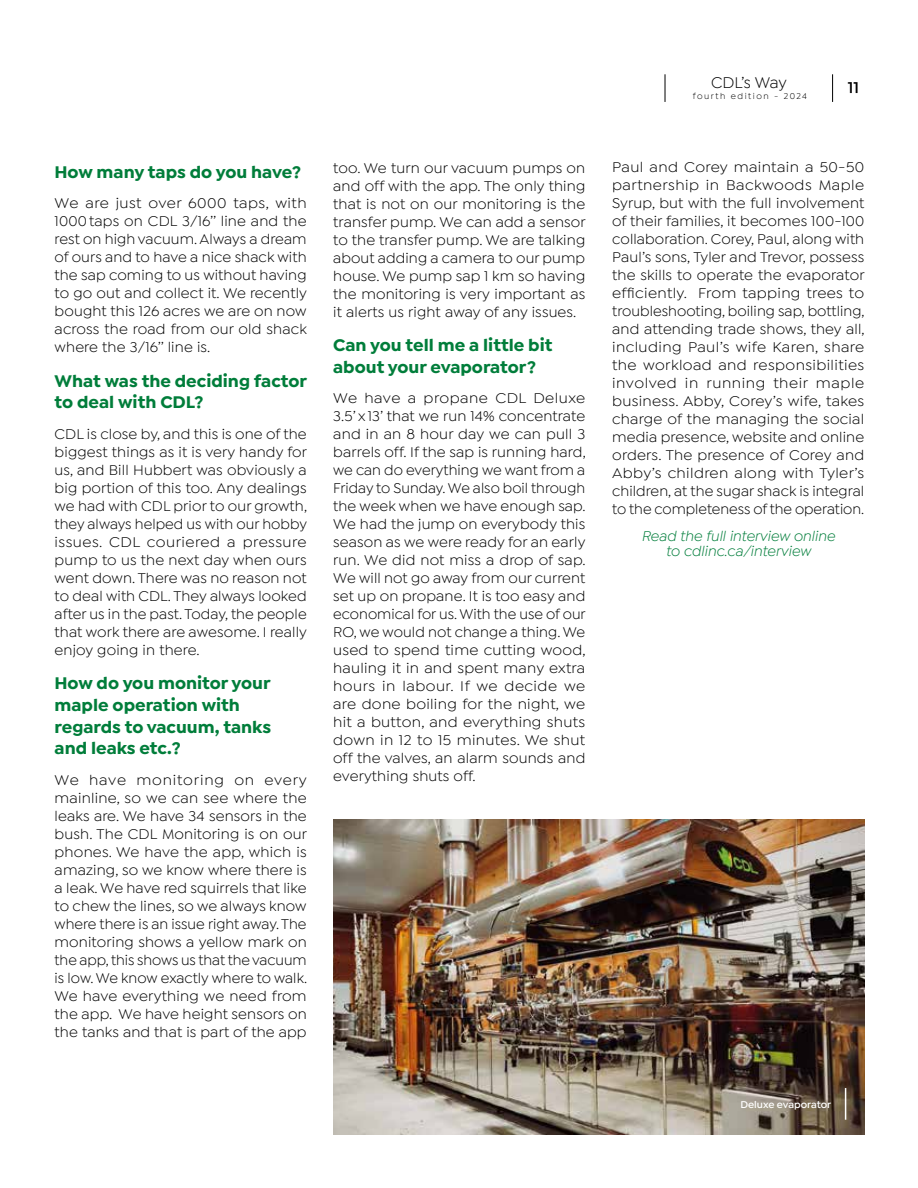
<style>
.page{position:relative;width:918px;height:1188px;background:#fff}
.page>*{position:absolute;margin:0;border:0;box-sizing:border-box;transform-origin:0 0}
.t1{font:700 18px/21.6px "Isidora Sans";color:#007d3a}
.t2{font:16.5px "Isidora Sans";letter-spacing:-.005em;color:#000}
.t3{font:600 16.5px "Isidora Sans";color:#000}
.t4{font:15px/18px "Isidora Sans";letter-spacing:.01em;color:#000;text-align:justify;scale:1.05 1}
.t5{font:15px/18px "Isidora Sans";letter-spacing:.01em;color:#000;text-align:justify}
.t6{font:italic 15px/15.8px "Isidora Sans";color:#007d3a;text-align:center}
.t7{font:600 10.5px "Isidora Sans";color:#fff}
.t8{font:9px "Isidora Sans";letter-spacing:.17em;color:#000}
</style>
<div class="page">
<svg style="left:665px;top:74px;width:1px;height:28px"></svg>
<svg style="left:832px;top:74px;width:1px;height:28px"></svg>
<img style="left:333px;top:819px;width:531px;height:316px">
<hr style="left:845px;top:1088px;width:1px;height:32px;background:#fff">
<p class="t1" style="left:55px;top:161px;width:248px">How many taps do you have?</p>
<p class="t4" style="left:55px;top:194px;width:242px">We are just over 6000 taps, with 1000 taps on CDL 3/16’’ line and the rest on high vacuum. Always a dream of ours and to have a nice shack with the sap coming to us without having to go out and collect it. We recently bought this 126 acres we are on now across the road from our old shack where the 3/16’’ line is.</p>
<p class="t1" style="left:55px;top:370px;width:254px">What was the deciding factor to deal with CDL?</p>
<p class="t5" style="left:55px;top:425px;width:254px">CDL is close by, and this is one of the biggest things as it is very handy for us, and Bill Hubbert was obviously a big portion of this too. Any dealings we had with CDL prior to our growth, they always helped us with our hobby issues. CDL couriered a pressure pump to us the next day when ours went down. There was no reason not to deal with CDL. They always looked after us in the past. Today, the people that work there are awesome. I really enjoy going in there.</p>
<p class="t1" style="left:55px;top:673px;width:218px">How do you monitor your maple operation with regards to vacuum, tanks and leaks etc.?</p>
<p class="t4" style="left:55px;top:771px;width:242px">We have monitoring on every mainline, so we can see where the leaks are. We have 34 sensors in the bush. The CDL Monitoring is on our phones. We have the app, which is amazing, so we know where there is a leak. We have red squirrels that like to chew the lines, so we always know where there is an issue right away. The monitoring shows a yellow mark on the app, this shows us that the vacuum is low. We know exactly where to walk.<br>We have everything we need from the app. We have height sensors on the tanks and that is part of the app</p>
<p class="t5" style="left:333px;top:159px;width:254px">too. We turn our vacuum pumps on and off with the app. The only thing that is not on our monitoring is the transfer pump. We can add a sensor to the transfer pump. We are talking about adding a camera to our pump house. We pump sap 1 km so having the monitoring is very important as it alerts us right away of any issues.</p>
<p class="t1" style="left:333px;top:334px;width:221px">Can you tell me a little bit about your evaporator?</p>
<p class="t4" style="left:333px;top:389px;width:242px">We have a propane CDL Deluxe 3.5’ x 13’ that we run 14% concentrate and in an 8 hour day we can pull 3 barrels off. If the sap is running hard, we can do everything we want from a Friday to Sunday. We also boil through the week when we have enough sap.<br>We had the jump on everybody this season as we were ready for an early run. We did not miss a drop of sap.<br>We will not go away from our current set up on propane. It is too easy and economical for us. With the use of our RO, we would not change a thing. We used to spend time cutting wood, hauling it in and spent many extra hours in labour. If we decide we are done boiling for the night, we hit a button, and everything shuts down in 12 to 15 minutes. We shut off the valves, an alarm sounds and everything shuts off.</p>
<p class="t2" style="left:711px;top:74px;width:77px">CDL’s Way</p>
<p class="t8" style="left:693px;top:92px;width:116px">fourth edition - 2024</p>
<p class="t3" style="left:848px;top:78px;width:13px">11</p>
<p class="t4" style="left:612px;top:158px;width:242px">Paul and Corey maintain a 50-50 partnership in Backwoods Maple Syrup, but with the full involvement of their families, it becomes 100-100 collaboration. Corey, Paul, along with Paul’s sons, Tyler and Trevor, possess the skills to operate the evaporator efficiently. From tapping trees to troubleshooting, boiling sap, bottling, and attending trade shows, they all, including Paul’s wife Karen, share the workload and responsibilities involved in running their maple business. Abby, Corey’s wife, takes charge of the managing the social media presence, website and online orders. The presence of Corey and Abby’s children along with Tyler’s children, at the sugar shack is integral to the completeness of the operation.</p>
<p class="t6" style="left:642px;top:528px;width:195px">Read the full interview online to cdlinc.ca/interview</p>
<p class="t7" style="left:740px;top:1098px;width:92px">Deluxe evaporator</p>
</div>
